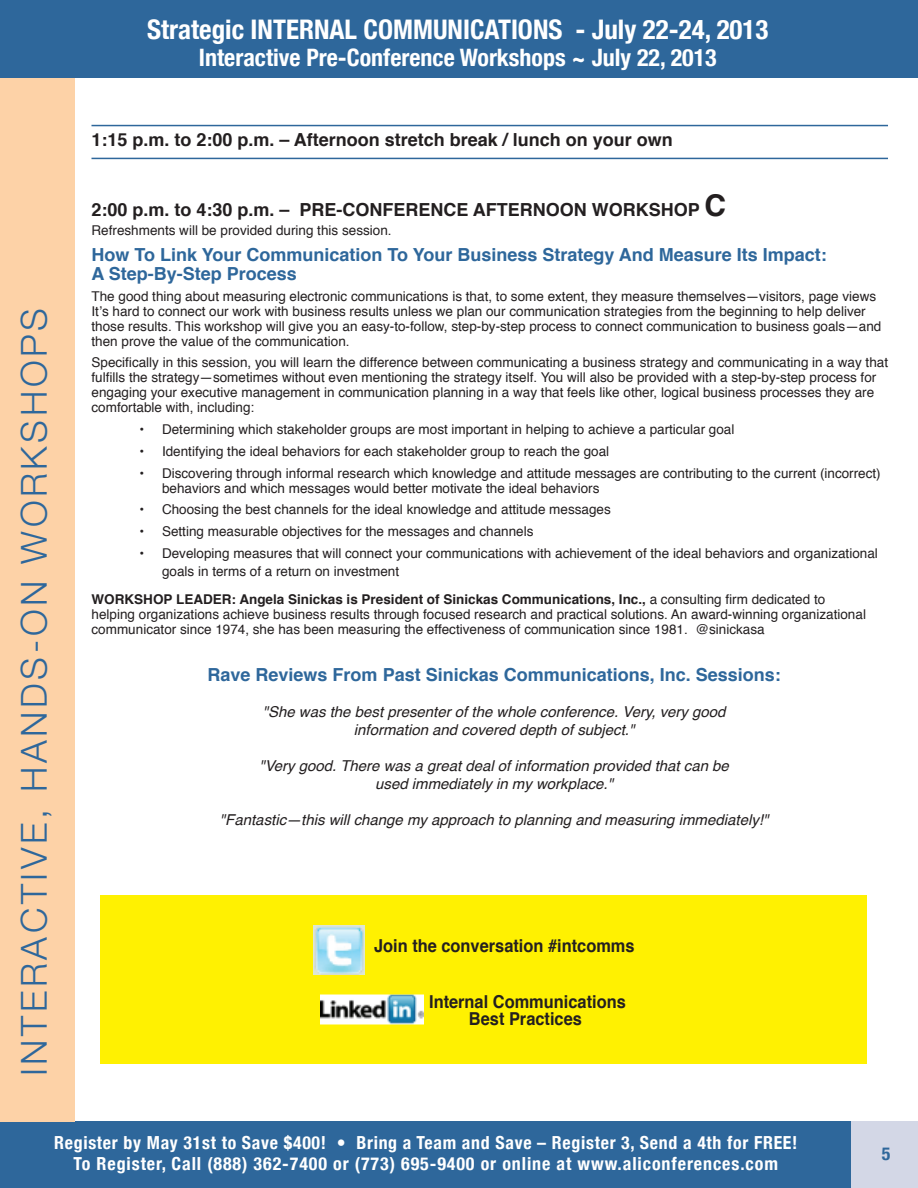
<style>
.page{position:relative;width:918px;height:1188px;background:#fff}
.page>*{position:absolute;margin:0;border:0;box-sizing:border-box;transform-origin:0 0}
.t1{font:300 36px "Helvetica Neue";color:#2e679b}
.t2{font:700 condensed 27px "Helvetica Neue";color:#fff}
.t3{font:700 condensed 24px "Helvetica Neue";color:#fff}
.t4{font:700 condensed 18px/21.6px "Helvetica Neue";letter-spacing:.045em;color:#fff;text-align:center}
.t5{font:700 18px/19.5px "Helvetica";color:#2e679b}
.t6{font:700 18px "Helvetica";color:#231f20}
.t7{font:700 condensed 18px "Helvetica Neue";color:#2e679b}
.t8{font:700 17.85px/17.5px "Helvetica";color:#231f20;text-align:center;scale:.92 1}
.t9{font:italic 15px/18px "Helvetica";color:#231f20;text-align:center}
.t10{font:13.5px/15px "Helvetica";color:#231f20}
.s1{font-size:30px}
.s2{font-weight:700}
</style>
<div class="page">
<div style="left:0;top:1122px;width:852px;height:66px;background:#2e679b"></div>
<div style="left:852px;top:1122px;width:66px;height:66px;background:#d3d7e6"></div>
<div style="left:0;top:77px;width:74px;height:1045px;background:#fdd2a7"></div>
<div style="left:0;top:0;width:918px;height:78px;background:#2e679b"></div>
<hr style="left:92px;top:125px;width:796px;height:1px;background:#2e679b">
<hr style="left:92px;top:158px;width:796px;height:1px;background:#2e679b">
<div style="left:100px;top:896px;width:767px;height:168px;background:#fff101"></div>
<img style="left:314px;top:925px;width:50px;height:49px">
<img style="left:320px;top:994px;width:104px;height:31px">
<h2 class="t2" style="left:147px;top:13px;width:623px">Strategic INTERNAL COMMUNICATIONS - July 22-24, 2013</h2>
<h3 class="t3" style="left:199px;top:43px;width:519px">Interactive Pre-Conference Workshops ~ July 22, 2013</h3>
<h1 class="t1" style="left:12px;top:1076px;width:767px;rotate:-90deg">INTERACTIVE, HANDS-ON WORKSHOPS</h1>
<h3 class="t6" style="left:92px;top:125px;width:583px">1:15 p.m. to 2:00 p.m. – Afternoon stretch break / lunch on your own</h3>
<h3 class="t6" style="left:92px;top:195px;width:636px">2:00 p.m. to 4:30 p.m. – PRE-CONFERENCE AFTERNOON WORKSHOP <span class="s1">C</span></h3>
<p class="t10" style="left:92px;top:223px;width:302px">Refreshments will be provided during this session.</p>
<h3 class="t5" style="left:92px;top:245px;width:737px">How To Link Your Communication To Your Business Strategy And Measure Its Impact:<br>A Step-By-Step Process</h3>
<p class="t10" style="left:92px;top:289px;width:791px">The good thing about measuring electronic communications is that, to some extent, they measure themselves—visitors, page views It’s hard to connect our work with business results unless we plan our communication strategies from the beginning to help deliver those results. This workshop will give you an easy-to-follow, step-by-step process to connect communication to business goals—and then prove the value of the communication.</p>
<p class="t10" style="left:92px;top:356px;width:798px">Specifically in this session, you will learn the difference between communicating a business strategy and communicating in a way that fulfills the strategy—sometimes without even mentioning the strategy itself. You will also be provided with a step-by-step process for engaging your executive management in communication planning in a way that feels like other, logical business processes they are comfortable with, including:</p>
<p class="t10" style="left:140px;top:422px;width:596px">• Determining which stakeholder groups are most important in helping to achieve a particular goal</p>
<p class="t10" style="left:140px;top:444px;width:471px">• Identifying the ideal behaviors for each stakeholder group to reach the goal</p>
<p class="t10" style="left:162px;top:466px;width:720px;text-indent:-23px">• Discovering through informal research which knowledge and attitude messages are contributing to the current (incorrect) behaviors and which messages would better motivate the ideal behaviors</p>
<p class="t10" style="left:140px;top:503px;width:473px">• Choosing the best channels for the ideal knowledge and attitude messages</p>
<p class="t10" style="left:140px;top:524px;width:395px">• Setting measurable objectives for the messages and channels</p>
<p class="t10" style="left:162px;top:545px;width:717px;line-height:18px;text-indent:-23px">• Developing measures that will connect your communications with achievement of the ideal behaviors and organizational goals in terms of a return on investment</p>
<p class="t10" style="left:92px;top:593px;width:776px"><span class="s2">WORKSHOP LEADER: Angela Sinickas is President of Sinickas Communications, Inc.,</span> a consulting firm dedicated to helping organizations achieve business results through focused research and practical solutions. An award-winning organizational communicator since 1974, she has been measuring the effectiveness of communication since 1981. @sinickasa</p>
<h3 class="t5" style="left:208px;top:665px;width:575px">Rave Reviews From Past Sinickas Communications, Inc. Sessions:</h3>
<p class="t9" style="left:263px;top:703px;width:464px">"She was the best presenter of the whole conference. Very, very good information and covered depth of subject."</p>
<p class="t9" style="left:259px;top:757px;width:471px">"Very good. There was a great deal of information provided that can be used immediately in my workplace."</p>
<p class="t9" style="left:220px;top:811px;width:550px">"Fantastic—this will change my approach to planning and measuring immediately!"</p>
<h3 class="t8" style="left:374px;top:937px;width:285px">Join the conversation #intcomms</h3>
<h3 class="t8" style="left:429px;top:993px;width:215px">Internal Communications<br>Best Practices</h3>
<h3 class="t4" style="left:54px;top:1131px;width:745px">Register by May 31st to Save $400! • Bring a Team and Save – Register 3, Send a 4th for FREE!<br>To Register, Call (888) 362-7400 or (773) 695-9400 or online at www.aliconferences.com</h3>
<h3 class="t7" style="left:882px;top:1142px;width:10px">5</h3>
</div>
